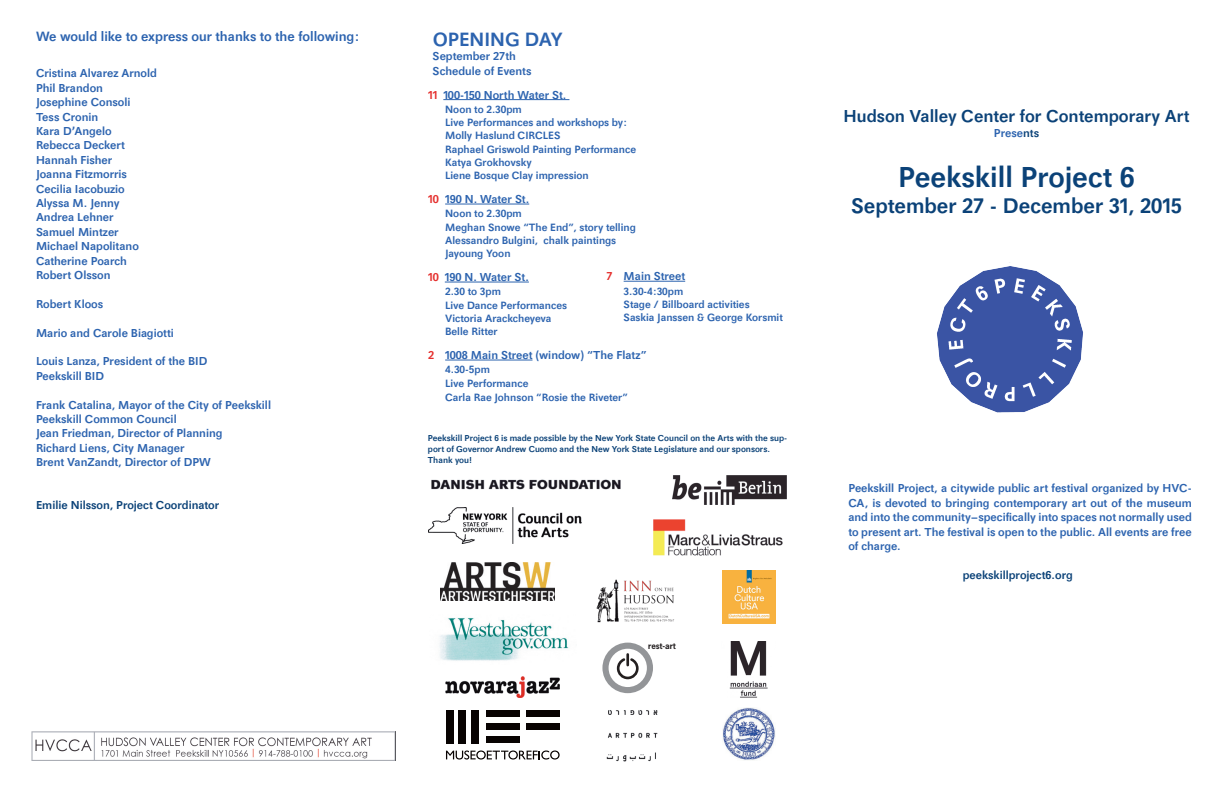
<style>
.page{position:relative;width:1224px;height:792px;background:#fff}
.page>*{position:absolute;margin:0;border:0;box-sizing:border-box;transform-origin:0 0}
.t1{font:500 30px "Maxima";color:#0b4278}
.t2{font:500 22px "Maxima";color:#0b4278}
.t3{font:500 20px "Maxima";color:#2c63af}
.t4{font:500 18px "Maxima";color:#0b4278}
.t5{font:500 14px "Maxima";color:#2c63af}
.t6{font:500 12px/14.4px "Maxima";color:#2c63af}
.t7{font:500 12px "Maxima";color:#0b4278}
.t8{font:500 11px/13.2px "Maxima";color:#2c63af}
.t9{font:500 9px/10.8px "Maxima";color:#0b4278}
.t10{font:700 7.9px "News Gothic";color:#231f20}
.s1{color:#e5302e}
.s2{color:#0b4278}
</style>
<div class="page">
<img style="left:937px;top:262px;width:146px;height:151px">
<img style="left:606px;top:710px;width:52px;height:52px">
<img style="left:429px;top:508px;width:153px;height:36px">
<img style="left:672px;top:476px;width:114px;height:28px">
<img style="left:596px;top:579px;width:78px;height:43px">
<img style="left:445px;top:676px;width:115px;height:21px">
<svg style="left:446px;top:751px;width:114px;height:9px"></svg>
<div style="left:446px;top:710px;width:7px;height:33px;background:#080302"></div>
<div style="left:459px;top:710px;width:7px;height:33px;background:#080302"></div>
<div style="left:472px;top:710px;width:7px;height:33px;background:#080302"></div>
<div style="left:486px;top:710px;width:33px;height:7px;background:#080302"></div>
<div style="left:486px;top:723px;width:33px;height:7px;background:#080302"></div>
<div style="left:486px;top:736px;width:33px;height:7px;background:#080302"></div>
<div style="left:527px;top:710px;width:33px;height:7px;background:#080302"></div>
<div style="left:527px;top:723px;width:33px;height:7px;background:#080302"></div>
<img style="left:431px;top:479px;width:190px;height:11px">
<img style="left:653px;top:519px;width:130px;height:37px">
<img style="left:440px;top:618px;width:129px;height:43px">
<img style="left:441px;top:562px;width:114px;height:39px">
<img style="left:723px;top:707px;width:52px;height:53px">
<img style="left:729px;top:641px;width:39px;height:56px">
<div style="left:602px;top:643px;width:51px;height:50px;background:#939598;border-radius:50%"></div>
<div style="left:609px;top:649px;width:38px;height:38px;background:#fff;border-radius:50%"></div>
<svg style="left:616px;top:654px;width:23px;height:26px"></svg>
<img style="left:722px;top:570px;width:53px;height:54px">
<img style="left:32px;top:731px;width:364px;height:29px">
<hr style="left:443px;top:99px;width:126px;height:1px;background:#2c63af">
<hr style="left:445px;top:204px;width:84px;height:1px;background:#2c63af">
<hr style="left:445px;top:282px;width:84px;height:1px;background:#2c63af">
<hr style="left:445px;top:360px;width:88px;height:1px;background:#2c63af">
<hr style="left:624px;top:281px;width:61px;height:1px;background:#2c63af">
<p class="t5" style="left:36px;top:29px;width:325px">We would like to express our thanks to the following:</p>
<p class="t6" style="left:36px;top:67px;width:122px">Cristina Alvarez Arnold<br>Phil Brandon<br>Josephine Consoli<br>Tess Cronin<br>Kara D’Angelo<br>Rebecca Deckert<br>Hannah Fisher<br>Joanna Fitzmorris<br>Cecilia Iacobuzio<br>Alyssa M. Jenny<br>Andrea Lehner<br>Samuel Mintzer<br>Michael Napolitano<br>Catherine Poarch<br>Robert Olsson</p>
<p class="t6" style="left:36px;top:297px;width:69px">Robert Kloos</p>
<p class="t6" style="left:36px;top:326px;width:139px">Mario and Carole Biagiotti</p>
<p class="t6" style="left:36px;top:355px;width:173px">Louis Lanza, President of the BID<br>Peekskill BID</p>
<p class="t6" style="left:36px;top:398px;width:237px">Frank Catalina, Mayor of the City of Peekskill Peekskill Common Council<br>Jean Friedman, Director of Planning<br>Richard Liens, City Manager<br>Brent VanZandt, Director of DPW</p>
<p class="t7" style="left:36px;top:499px;width:185px">Emilie Nilsson, Project Coordinator</p>
<h3 class="t3" style="left:433px;top:28px;width:132px">OPENING DAY</h3>
<p class="t6" style="left:433px;top:49px;width:100px">September 27th<br>Schedule of Events</p>
<p class="t6" style="left:428px;top:88px;width:140px"><span class="s1">11</span> 100-150 North Water St.</p>
<p class="t8" style="left:445px;top:103px;width:193px">Noon to 2.30pm<br>Live Performances and workshops by:<br>Molly Haslund CIRCLES<br>Raphael Griswold Painting Performance<br>Katya Grokhovsky<br>Liene Bosque Clay impression</p>
<p class="t6" style="left:428px;top:192px;width:103px"><span class="s1">10</span> 190 N. Water St.</p>
<p class="t8" style="left:445px;top:207px;width:192px">Noon to 2.30pm<br>Meghan Snowe “The End”, story telling<br>Alessandro Bulgini, chalk paintings<br>Jayoung Yoon</p>
<p class="t6" style="left:428px;top:270px;width:102px"><span class="s1">10</span> 190 N. Water St.</p>
<p class="t8" style="left:445px;top:285px;width:124px">2.30 to 3pm<br>Live Dance Performances<br>Victoria Arackcheyeva<br>Belle Ritter</p>
<p class="t6" style="left:428px;top:348px;width:220px"><span class="s1">2</span> 1008 Main Street (window) “The Flatz”</p>
<p class="t8" style="left:445px;top:363px;width:85px">4.30-5pm<br>Live Performance</p>
<p class="t8" style="left:445px;top:391px;width:184px">Carla Rae Johnson “Rosie the Riveter”</p>
<p class="t6" style="left:607px;top:269px;width:80px"><span class="s1">7</span> Main Street</p>
<p class="t8" style="left:624px;top:285px;width:161px">3.30-4:30pm<br>Stage / Billboard activities<br>Saskia Janssen &amp; George Korsmit</p>
<p class="t9" style="left:428px;top:433px;width:361px">Peekskill Project 6 is made possible by the New York State Council on the Arts with the sup&shy;port of Governor Andrew Cuomo and the New York State Legislature and our sponsors.<br>Thank you!</p>
<p class="t10" style="left:648px;top:641px;width:29px">rest-art</p>
<h3 class="t4" style="left:844px;top:106px;width:347px">Hudson Valley Center for Contemporary Art</h3>
<p class="t6" style="left:994px;top:126px;width:47px">Prese<span class="s2">nts</span></p>
<h1 class="t1" style="left:898px;top:161px;width:238px">Peekskill Project 6</h1>
<h2 class="t2" style="left:851px;top:194px;width:332px">September 27 - December 31, 2015</h2>
<p class="t6" style="left:848px;top:481px;width:345px;text-align:justify">Peekskill Project, a citywide public art festival organized by HVC-CA, is devoted to bringing contemporary art out of the museum and into the community–specifically into spaces not normally used to present art. The festival is open to the public. All events are free of charge.</p>
<p class="t7" style="left:963px;top:568px;width:112px">peekskillproject6.org</p>
</div>
